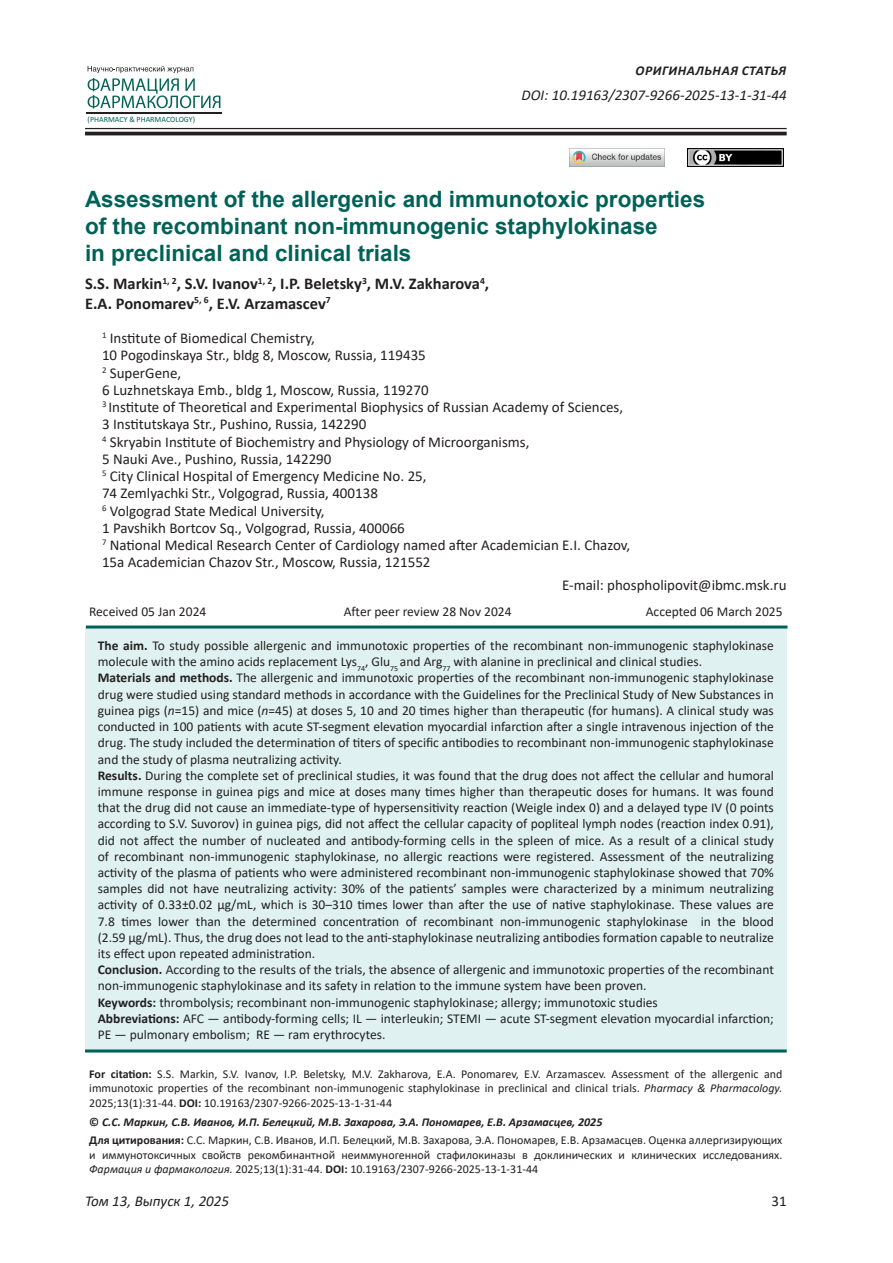
<style>
.page{position:relative;width:893px;height:1263px;background:#fff}
.page>*{position:absolute;margin:0;border:0;box-sizing:border-box;transform-origin:0 0}
._2_Заголовок{font:700 22.5px/27px "Arial";color:#006257}
._3_Авторы{font:700 16.5px/19.8px "Calibri";color:#231f20}
.адрес{font:15px "Calibri";color:#231f20}
.индекс{font:italic 15px "Calibri";color:#231f20}
.почта{font:15px "Calibri";color:#231f20}
.анонс{font:13.5px/16.2px "Calibri";color:#231f20}
._6_Текст{font:13.5px "Calibri";color:#231f20}
.t1{font:italic 700 13.5px "Calibri";letter-spacing:.04em;color:#231f20}
._6_Текст-2{font:12px/14.4px "Calibri";color:#231f20;text-align:justify}
._6_Текст-3{font:italic 700 12px "Calibri";color:#231f20}
.t2{font:7.95px "Calibri";color:#056358}
.s1{font-weight:700}
.s2{font-style:italic}
.s3{font-style:normal}
</style>
<div class="page">
<hr style="left:85px;top:128px;width:702px;height:1px;background:#231f20">
<hr style="left:85px;top:132px;width:702px;height:3px;background:#231f20">
<svg style="left:88px;top:66px;width:132px;height:42px"></svg>
<hr style="left:87px;top:112px;width:135px;height:1px;background:#231f20">
<div style="left:85px;top:627px;width:702px;height:425px;background:#dff2f1"></div>
<hr style="left:86px;top:625px;width:701px;height:3px;background:#006257">
<img style="left:570px;top:150px;width:94px;height:17px">
<img style="left:687px;top:149px;width:96px;height:18px">
<hr style="left:85px;top:1049px;width:702px;height:3px;background:#006257">
<p class="t1" style="left:636px;top:61px;width:152px">ОРИГИНАЛЬНАЯ СТАТЬЯ</p>
<p class="t2" style="left:88px;top:114px;width:109px">(PHARMACY &amp; PHARMACOLOGY)</p>
<p class="индекс" style="left:522px;top:85px;width:267px">DOI: 10.19163/2307-9266-2025-13-1-31-44</p>
<p class="_2_Заголовок" style="left:85px;top:186px;width:622px">Assessment of the allergenic and immunotoxic properties of the recombinant non-immunogenic staphylokinase<br>in preclinical and clinical trials</p>
<p class="_3_Авторы" style="left:85px;top:273px;width:406px">S.S. Markin<sup>1,</sup> <sup>2</sup>, S.V. Ivanov<sup>1,</sup> <sup>2</sup>, I.P. Beletsky<sup>3</sup>, M.V. Zakharova<sup>4</sup>,<br>E.A. Ponomarev<sup>5,</sup> <sup>6</sup>, E.V. Arzamascev<sup>7</sup></p>
<p class="адрес" style="left:102px;top:328px;width:214px"><sup>1</sup> Institute of Biomedical Chemistry,</p>
<p class="адрес" style="left:102px;top:345px;width:325px">10 Pogodinskaya Str., bldg 8, Moscow, Russia, 119435</p>
<p class="адрес" style="left:102px;top:362px;width:81px"><sup>2</sup> SuperGene,</p>
<p class="адрес" style="left:102px;top:379px;width:328px">6 Luzhnetskaya Emb., bldg 1, Moscow, Russia, 119270</p>
<p class="адрес" style="left:102px;top:397px;width:523px"><sup>3</sup> Institute of Theoretical and Experimental Biophysics of Russian Academy of Sciences,</p>
<p class="адрес" style="left:102px;top:414px;width:266px">3 Institutskaya Str., Pushino, Russia, 142290</p>
<p class="адрес" style="left:102px;top:431px;width:429px"><sup>4</sup> Skryabin Institute of Biochemistry and Physiology of Microorganisms,</p>
<p class="адрес" style="left:102px;top:448px;width:231px">5 Nauki Ave., Pushino, Russia, 142290</p>
<p class="адрес" style="left:102px;top:466px;width:326px"><sup>5</sup> City Clinical Hospital of Emergency Medicine No. 25,</p>
<p class="адрес" style="left:102px;top:483px;width:277px">74 Zemlyachki Str., Volgograd, Russia, 400138</p>
<p class="адрес" style="left:102px;top:500px;width:224px"><sup>6</sup> Volgograd State Medical University,</p>
<p class="адрес" style="left:102px;top:517px;width:304px">1 Pavshikh Bortcov Sq., Volgograd, Russia, 400066</p>
<p class="адрес" style="left:102px;top:535px;width:530px"><sup>7</sup> National Medical Research Center of Cardiology named after Academician E.I. Chazov,</p>
<p class="адрес" style="left:102px;top:552px;width:330px">15a Academician Chazov Str., Moscow, Russia, 121552</p>
<p class="почта" style="left:562px;top:574px;width:226px">E-mail: phospholipovit@ibmc.msk.ru</p>
<p class="_6_Текст" style="left:89px;top:602px;width:119px">Received 05 Jan 2024</p>
<p class="_6_Текст" style="left:344px;top:602px;width:169px">After peer review 28 Nov 2024</p>
<p class="_6_Текст" style="left:646px;top:602px;width:138px">Accepted 06 March 2025</p>
<p class="анонс" style="left:98px;top:637px;width:678px"><span class="s1">The aim.</span> To study possible allergenic and immunotoxic properties of the recombinant non-immunogenic staphylokinase molecule with the amino acids replacement Lys<sub>74</sub>, Glu<sub>75</sub> and Arg<sub>77</sub> with alanine in preclinical and clinical studies.</p>
<p class="анонс" style="left:98px;top:669px;width:678px;text-align:justify"><span class="s1">Materials and methods.</span> The allergenic and immunotoxic properties of the recombinant non-immunogenic staphylokinase drug were studied using standard methods in accordance with the Guidelines for the Preclinical Study of New Substances in guinea pigs (<span class="s2">n</span>=15) and mice (<span class="s2">n</span>=45) at doses 5, 10 and 20 times higher than therapeutic (for humans). A clinical study was conducted in 100 patients with acute ST-segment elevation myocardial infarction after a single intravenous injection of the drug. The study included the determination of titers of specific antibodies to recombinant non-immunogenic staphylokinase and the study of plasma neutralizing activity.</p>
<p class="анонс" style="left:98px;top:767px;width:678px;text-align:justify"><span class="s1">Results.</span> During the complete set of preclinical studies, it was found that the drug does not affect the cellular and humoral immune response in guinea pigs and mice at doses many times higher than therapeutic doses for humans. It was found that the drug did not cause an immediate-type of hypersensitivity reaction (Weigle index 0) and a delayed type IV (0 points according to S.V. Suvorov) in guinea pigs, did not affect the cellular capacity of popliteal lymph nodes (reaction index 0.91), did not affect the number of nucleated and antibody-forming cells in the spleen of mice. As a result of a clinical study of recombinant non-immunogenic staphylokinase, no allergic reactions were registered. Assessment of the neutralizing activity of the plasma of patients who were administered recombinant non-immunogenic staphylokinase showed that 70% samples did not have neutralizing activity: 30% of the patients’ samples were characterized by a minimum neutralizing activity of 0.33±0.02 μg/mL, which is 30–310 times lower than after the use of native staphylokinase. These values are 7.8 times lower than the determined concentration of recombinant non-immunogenic staphylokinase in the blood (2.59 μg/mL). Thus, the drug does not lead to the anti-staphylokinase neutralizing antibodies formation capable to neutralize its effect upon repeated administration.</p>
<p class="анонс" style="left:98px;top:961px;width:678px"><span class="s1">Conclusion.</span> According to the results of the trials, the absence of allergenic and immunotoxic properties of the recombinant non-immunogenic staphylokinase and its safety in relation to the immune system have been proven.</p>
<p class="анонс" style="left:98px;top:993px;width:562px"><span class="s1">Keywords:</span> thrombolysis; recombinant non-immunogenic staphylokinase; allergy; immunotoxic studies</p>
<p class="анонс" style="left:98px;top:1010px;width:678px"><span class="s1">Abbreviations:</span> AFC — antibody-forming cells; IL — interleukin; STEMI — acute ST-segment elevation myocardial infarction;<br>PE — pulmonary embolism; RE — ram erythrocytes.</p>
<p class="_6_Текст-2" style="left:89px;top:1066px;width:695px"><span class="s1">For citation:</span> S.S. Markin, S.V. Ivanov, I.P. Beletsky, M.V. Zakharova, E.A. Ponomarev, E.V. Arzamascev. Assessment of the allergenic and immunotoxic properties of the recombinant non-immunogenic staphylokinase in preclinical and clinical trials. <span class="s2">Pharmacy &amp; Pharmacology.<br></span>2025;13(1):31-44. <span class="s1">DOI:</span> 10.19163/2307-9266-2025-13-1-31-44</p>
<p class="_6_Текст-3" style="left:89px;top:1113px;width:515px"><span class="s3">©</span> С.С. Маркин, С.В. Иванов, И.П. Белецкий, М.В. Захарова, Э.А. Пономарев, Е.В. Арзамасцев, 2025</p>
<p class="_6_Текст-2" style="left:89px;top:1133px;width:695px"><span class="s1">Для цитирования:</span> С.С. Маркин, С.В. Иванов, И.П. Белецкий, М.В. Захарова, Э.А. Пономарев, Е.В. Арзамасцев. Оценка аллергизирующих и иммунотоксичных свойств рекомбинантной неиммуногенной стафилокиназы в доклинических и клинических исследованиях.<br><span class="s2">Фармация и фармакология.</span> 2025;13(1):31-44. <span class="s1">DOI:</span> 10.19163/2307-9266-2025-13-1-31-44</p>
<p class="индекс" style="left:85px;top:1191px;width:146px">Том 13, Выпуск 1, 2025</p>
<p class="адрес" style="left:771px;top:1191px;width:17px">31</p>
</div>
